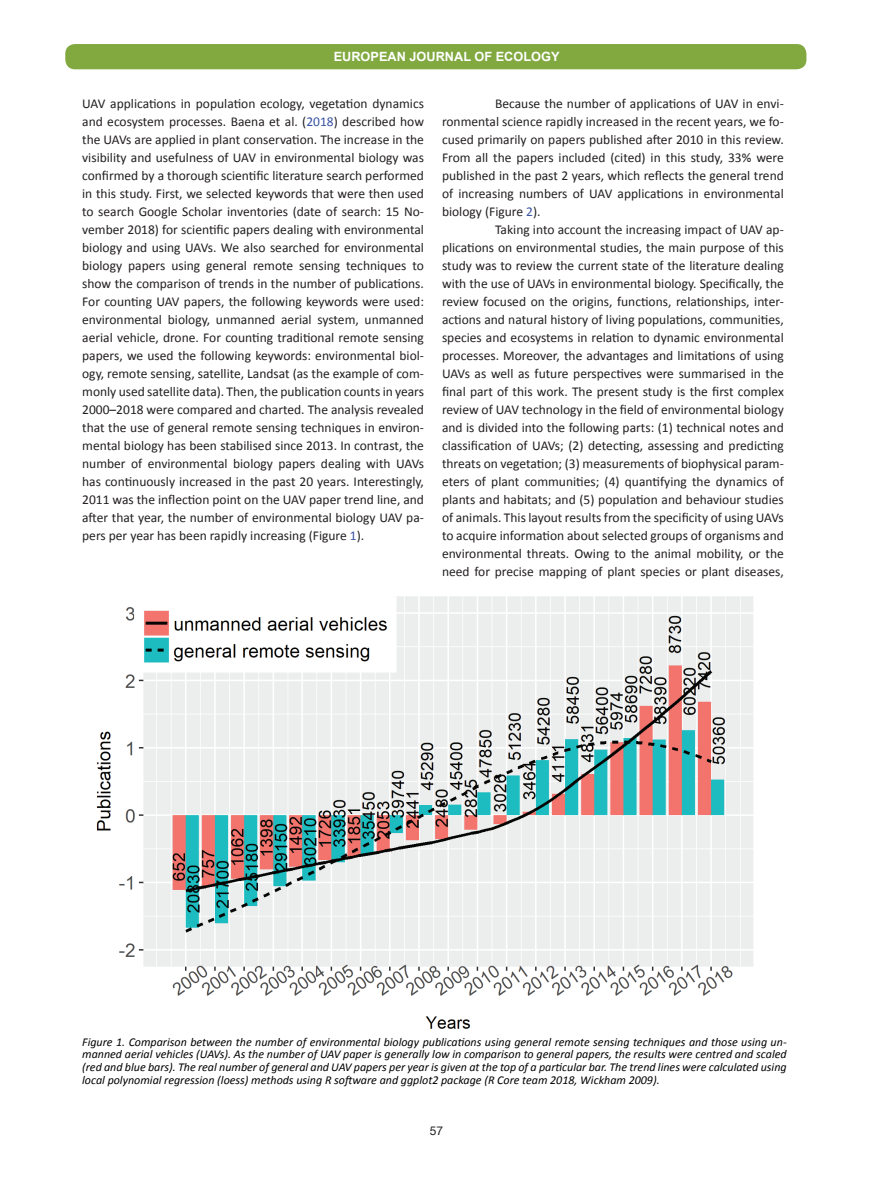
<style>
.page{position:relative;width:893px;height:1178px;background:#fff}
.page>*{position:absolute;margin:0;border:0;box-sizing:border-box;transform-origin:0 0}
.t1{font:13.5px/18px "Calibri";color:#231f20;text-align:justify}
.t2{font:700 12.75px "Arial";color:#fff}
.t3{font:italic 12px/12.6px "Calibri";color:#000;text-align:justify}
.t4{font:12px "Helvetica Neue";color:#231f20}
.s1{color:#3853a3}
</style>
<div class="page">
<div style="left:65px;top:43px;width:742px;height:27px;background:#81a940;border-radius:10px"></div>
<div style="left:64px;top:43px;width:744px;height:28px;border:2px solid #fff;border-radius:10px"></div>
<img style="left:96px;top:596px;width:657px;height:433px">
<p class="t2" style="left:334px;top:48px;width:227px">EUROPEAN JOURNAL OF ECOLOGY</p>
<p class="t1" style="left:82px;top:95px;width:343px">UAV applications in population ecology, vegetation dynamics and ecosystem processes. Baena et al. (<span class="s1">2018</span>) described how the UAVs are applied in plant conservation. The increase in the visibility and usefulness of UAV in environmental biology was confirmed by a thorough scientific literature search performed in this study. First, we selected keywords that were then used to search Google Scholar inventories (date of search: 15 No&shy;vember 2018) for scientific papers dealing with environmental biology and using UAVs. We also searched for environmental biology papers using general remote sensing techniques to show the comparison of trends in the number of publications.<br>For counting UAV papers, the following keywords were used: environmental biology, unmanned aerial system, unmanned aerial vehicle, drone. For counting traditional remote sensing papers, we used the following keywords: environmental biol&shy;ogy, remote sensing, satellite, Landsat (as the example of com&shy;monly used satellite data). Then, the publication counts in years 2000–2018 were compared and charted. The analysis revealed that the use of general remote sensing techniques in environ&shy;mental biology has been stabilised since 2013. In contrast, the number of environmental biology papers dealing with UAVs has continuously increased in the past 20 years. Interestingly, 2011 was the inflection point on the UAV paper trend line, and after that year, the number of environmental biology UAV pa&shy;pers per year has been rapidly increasing (Figure <span class="s1">1</span>).</p>
<p class="t1" style="left:442px;top:94px;width:343px;text-indent:53px">Because the number of applications of UAV in envi&shy;ronmental science rapidly increased in the recent years, we fo&shy;cused primarily on papers published after 2010 in this review.<br>From all the papers included (cited) in this study, 33% were published in the past 2 years, which reflects the general trend of increasing numbers of UAV applications in environmental biology (Figure <span class="s1">2</span>).</p>
<p class="t1" style="left:442px;top:220px;width:343px;text-indent:53px">Taking into account the increasing impact of UAV ap&shy;plications on environmental studies, the main purpose of this study was to review the current state of the literature dealing with the use of UAVs in environmental biology. Specifically, the review focused on the origins, functions, relationships, inter&shy;actions and natural history of living populations, communities, species and ecosystems in relation to dynamic environmental processes. Moreover, the advantages and limitations of using UAVs as well as future perspectives were summarised in the final part of this work. The present study is the first complex review of UAV technology in the field of environmental biology and is divided into the following parts: (1) technical notes and classification of UAVs; (2) detecting, assessing and predicting threats on vegetation; (3) measurements of biophysical param&shy;eters of plant communities; (4) quantifying the dynamics of plants and habitats; and (5) population and behaviour studies of animals. This layout results from the specificity of using UAVs to acquire information about selected groups of organisms and environmental threats. Owing to the animal mobility, or the need for precise mapping of plant species or plant diseases,</p>
<p class="t3" style="left:82px;top:1035px;width:706px">Figure 1. Comparison between the number of environmental biology publications using general remote sensing techniques and those using un&shy;manned aerial vehicles (UAVs). As the number of UAV paper is generally low in comparison to general papers, the results were centred and scaled (red and blue bars). The real number of general and UAV papers per year is given at the top of a particular bar. The trend lines were calculated using local polynomial regression (loess) methods using R software and ggplot2 package (R Core team 2018, Wickham 2009).</p>
<p class="t4" style="left:430px;top:1122px;width:15px">57</p>
</div>
